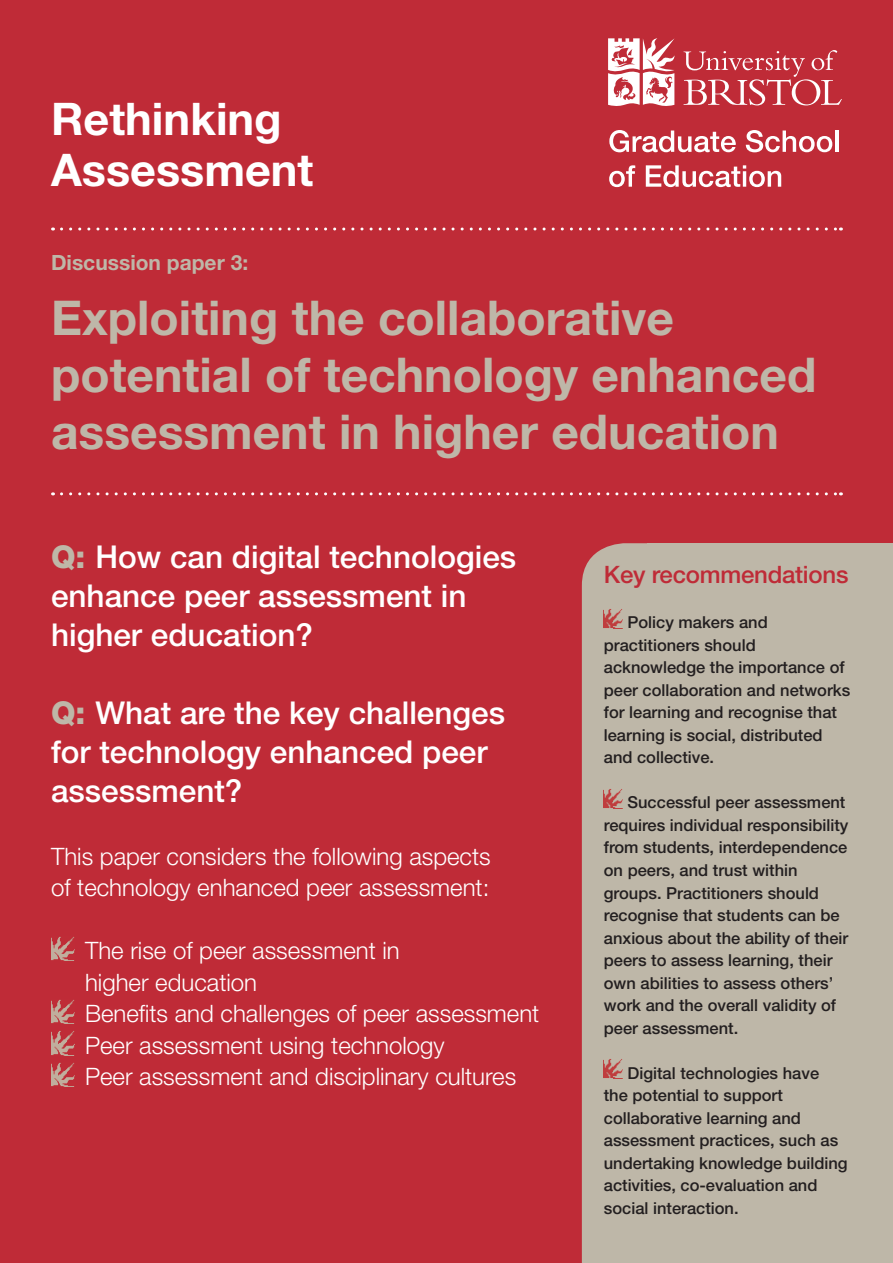
<style>
.page{position:relative;width:893px;height:1263px;background:#bf2b37}
.page>*{position:absolute;margin:0;border:0;box-sizing:border-box;transform-origin:0 0}
.t1{font:700 48px/57px "Helvetica Neue";color:#beb7a8}
.t2{font:700 45px/51px "Helvetica Neue";color:#fff}
.t3{font:500 31.5px/39px "Helvetica Neue";color:#fff}
.t4{font:300 24px/31.5px "Helvetica Neue";color:#fff}
.t5{font:500 24px "Helvetica Neue";letter-spacing:-.01em;color:#bf2b37}
.t6{font:700 21px "Helvetica Neue";color:#beb7a8}
.t7{font:500 16.5px/22.5px "Helvetica Neue";color:#231f20}
.s1{font-weight:800;color:#beb7a8}
</style>
<div class="page">
<img style="left:51px;top:936px;width:24px;height:25px">
<img style="left:51px;top:999px;width:24px;height:25px">
<img style="left:51px;top:1031px;width:24px;height:24px">
<img style="left:51px;top:1062px;width:24px;height:25px">
<svg style="left:683px;top:50px;width:159px;height:55px"></svg>
<svg style="left:609px;top:130px;width:127px;height:22px"></svg>
<svg style="left:746px;top:130px;width:86px;height:22px"></svg>
<hr style="left:835px;top:131px;width:4px;height:21px;background:#fff">
<svg style="left:609px;top:165px;width:26px;height:22px"></svg>
<svg style="left:646px;top:165px;width:135px;height:22px"></svg>
<svg style="left:608px;top:38px;width:67px;height:68px"></svg>
<svg style="left:61px;top:227px;width:780px;height:3px"></svg>
<svg style="left:61px;top:492px;width:780px;height:3px"></svg>
<div style="left:582px;top:543px;width:65px;height:720px;background:#beb7a8"></div>
<div style="left:647px;top:543px;width:246px;height:720px;background:#beb7a8"></div>
<img style="left:604px;top:609px;width:19px;height:19px">
<img style="left:604px;top:789px;width:19px;height:19px">
<img style="left:604px;top:1059px;width:19px;height:19px">
<h2 class="t2" style="left:51px;top:93px;width:264px">Rethinking<br>Assessment</h2>
<p class="t6" style="left:51px;top:250px;width:199px">Discussion paper 3:</p>
<h1 class="t1" style="left:51px;top:289px;width:767px">Exploiting the collaborative potential of technology enhanced assessment in higher education</h1>
<h3 class="t3" style="left:51px;top:537px;width:467px"><span class="s1">Q:</span> How can digital technologies enhance peer assessment in higher education?</h3>
<h3 class="t3" style="left:51px;top:693px;width:456px"><span class="s1">Q:</span> What are the key challenges for technology enhanced peer assessment?</h3>
<h3 class="t4" style="left:51px;top:840px;width:441px">This paper considers the following aspects of technology enhanced peer assessment:</h3>
<h3 class="t4" style="left:85px;top:934px;width:456px">The rise of peer assessment in<br>higher education<br>Benefits and challenges of peer assessment Peer assessment using technology<br>Peer assessment and disciplinary cultures</h3>
<h3 class="t5" style="left:604px;top:561px;width:246px">Key recommendations</h3>
<p class="t7" style="left:604px;top:611px;width:248px;text-indent:24px">Policy makers and practitioners should acknowledge the importance of peer collaboration and networks for learning and recognise that learning is social, distributed and collective.</p>
<p class="t7" style="left:604px;top:791px;width:246px;text-indent:24px">Successful peer assessment requires individual responsibility from students, interdependence on peers, and trust within groups. Practitioners should recognise that students can be anxious about the ability of their peers to assess learning, their own abilities to assess others’ work and the overall validity of peer assessment.</p>
<p class="t7" style="left:604px;top:1061px;width:245px;text-indent:24px">Digital technologies have<br>the potential to support collaborative learning and assessment practices, such as undertaking knowledge building activities, co-evaluation and social interaction.</p>
</div>
